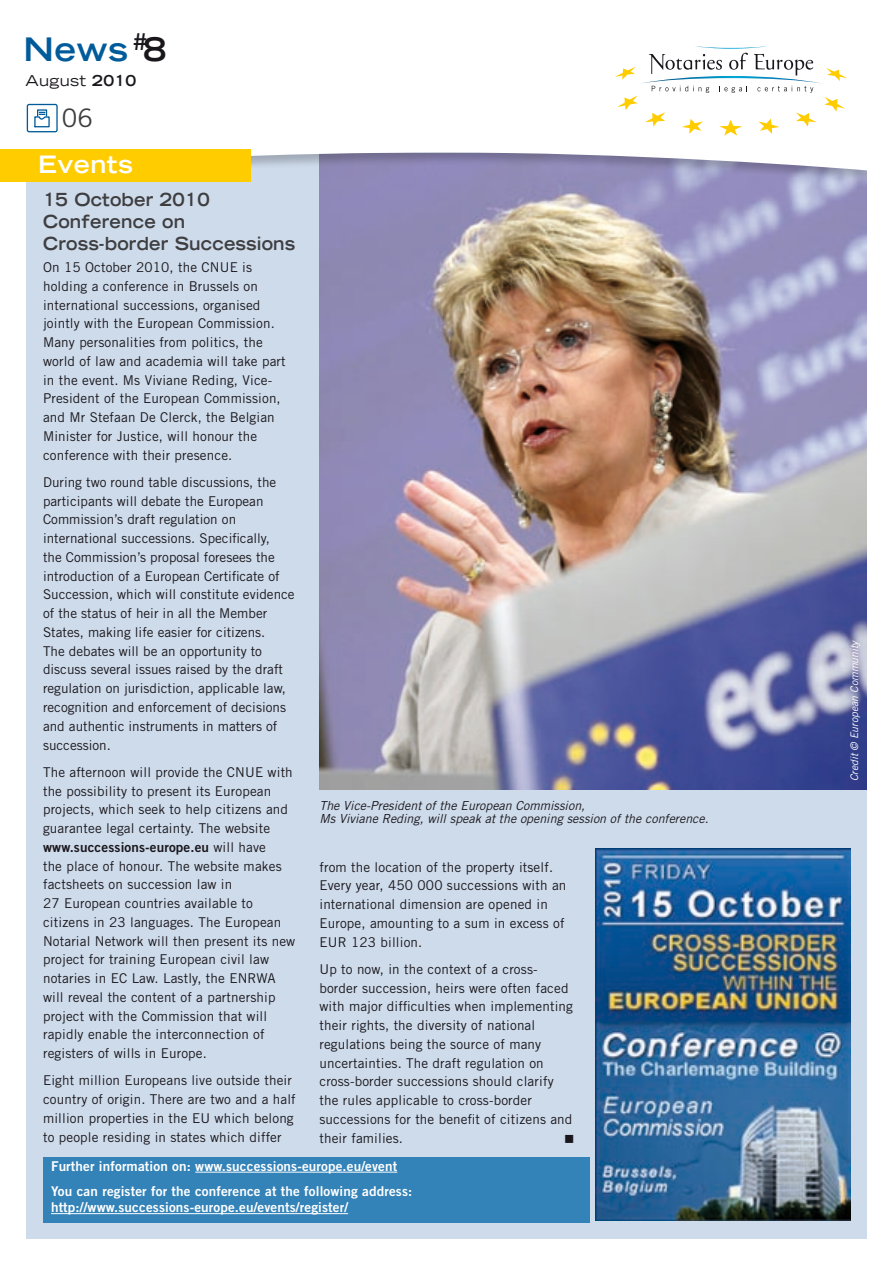
<style>
.page{position:relative;width:893px;height:1263px;background:#fff}
.page>*{position:absolute;margin:0;border:0;box-sizing:border-box;transform-origin:0 0}
.t1{font:700 expanded 32.4px "Trade Gothic LT Std";color:#005b9a}
.t2{font:25.5px "Trade Gothic LT Std";color:#3e3e40}
.t3{font:700 expanded 24px "Trade Gothic LT Std";letter-spacing:.02em;color:#fff}
.t4{font:700 expanded 18px/21.8px "Trade Gothic LT Std";letter-spacing:.01em;color:#3e3e40;scale:.95 1}
.t5{font:expanded 15px "Trade Gothic LT Std";letter-spacing:.02em;color:#1a171c}
.t6{font:13.8px "Wingdings";color:#1a171c}
.t7{font:13.5px/18.8px "Trade Gothic LT Std";letter-spacing:.01em;color:#1a171c}
.t8{font:13.5px/25px "Trade Gothic LT Std Bd 2";letter-spacing:.01em;color:#fff}
.t9{font:13.5px "Trade Gothic LT Std Bd 2";letter-spacing:.01em;color:#1a171c}
.t10{font:italic 12.45px/13.5px "Trade Gothic LT Std";color:#1a171c}
.t11{font:italic 10.5px "Trade Gothic LT Std";color:#fff}
.s1{color:#1a171c}
.s2{font-weight:700}
.s3{font-family:"Trade Gothic LT Std"}
</style>
<div class="page">
<div style="left:26px;top:151px;width:842px;height:1087px;background:#cedbeb"></div>
<img style="left:319px;top:188px;width:548px;height:601px">
<img style="left:595px;top:848px;width:255px;height:372px">
<div style="left:43px;top:1157px;width:546px;height:65px;background:#3383b9"></div>
<hr style="left:195px;top:1172px;width:202px;height:1px;background:#fff">
<hr style="left:51px;top:1213px;width:297px;height:1px;background:#fff">
<div style="left:25px;top:26px;width:868px;height:162px;background:#1a171c;opacity:.25"></div>
<svg style="left:26px;top:27px;width:867px;height:147px"></svg>
<svg style="left:615px;top:46px;width:232px;height:90px"></svg>
<div style="left:27px;top:104px;width:30px;height:28px;background:#fff;border-radius:2px"></div>
<div style="left:27px;top:104px;width:31px;height:28px;border:1px solid #005b9a;border-radius:2px"></div>
<svg style="left:37px;top:109px;width:10px;height:3px"></svg>
<svg style="left:34px;top:112px;width:16px;height:16px"></svg>
<div style="left:867px;top:157px;width:26px;height:1106px;background:#fff"></div>
<div style="left:0;top:150px;width:250px;height:32px;background:#fc0"></div>
<h1 class="t1" style="left:23px;top:28px;width:145px">News <sup>#</sup><span class="s1">8</span></h1>
<p class="t5" style="left:26px;top:71px;width:112px">August <span class="s2">2010</span></p>
<h2 class="t2" style="left:62px;top:102px;width:33px">06</h2>
<h3 class="t3" style="left:38px;top:148px;width:96px">Events</h3>
<h3 class="t4" style="left:43px;top:189px;width:267px">15 October 2010<br>Conference on<br>Cross-border Successions</h3>
<p class="t7" style="left:43px;top:258px;width:244px">On 15 October 2010, the CNUE is holding a conference in Brussels on international successions, organised jointly with the European Commission.<br>Many personalities from politics, the world of law and academia will take part in the event. Ms Viviane Reding, Vice-President of the European Commission, and Mr Stefaan De Clerck, the Belgian Minister for Justice, will honour the conference with their presence.</p>
<p class="t7" style="left:43px;top:473px;width:253px">During two round table discussions, the participants will debate the European Commission’s draft regulation on international successions. Specifically,<br>the Commission’s proposal foresees the introduction of a European Certificate of Succession, which will constitute evidence of the status of heir in all the Member States, making life easier for citizens.<br>The debates will be an opportunity to discuss several issues raised by the draft regulation on jurisdiction, applicable law, recognition and enforcement of decisions and authentic instruments in matters of succession.</p>
<p class="t7" style="left:43px;top:762px;width:251px">The afternoon will provide the CNUE with the possibility to present its European projects, which seek to help citizens and guarantee legal certainty. The website</p>
<p class="t9" style="left:43px;top:838px;width:224px">www.successions-europe.eu <span class="s3">will have</span></p>
<p class="t7" style="left:43px;top:856px;width:254px">the place of honour. The website makes factsheets on succession law in<br>27 European countries available to citizens in 23 languages. The European Notarial Network will then present its new project for training European civil law notaries in EC Law. Lastly, the ENRWA will reveal the content of a partnership project with the Commission that will rapidly enable the interconnection of registers of wills in Europe.</p>
<p class="t7" style="left:43px;top:1071px;width:254px">Eight million Europeans live outside their country of origin. There are two and a half million properties in the EU which belong to people residing in states which differ</p>
<p class="t10" style="left:319px;top:799px;width:391px">The Vice-President of the European Commission,<br>Ms Viviane Reding, will speak at the opening session of the conference.</p>
<p class="t7" style="left:319px;top:857px;width:248px">from the location of the property itself.<br>Every year, 450 000 successions with an international dimension are opened in Europe, amounting to a sum in excess of EUR 123 billion.</p>
<p class="t7" style="left:319px;top:959px;width:255px">Up to now, in the context of a cross&shy;border succession, heirs were often faced with major difficulties when implementing their rights, the diversity of national regulations being the source of many uncertainties. The draft regulation on cross-border successions should clarify the rules applicable to cross-border successions for the benefit of citizens and their families.</p>
<p class="t6" style="left:564px;top:1132px;width:12px">■</p>
<p class="t8" style="left:51px;top:1153px;width:363px">Further information on: www.successions-europe.eu/event<br>You can register for the conference at the following address:</p>
<p class="t8" style="left:51px;top:1195px;width:299px">http://www.successions-europe.eu/events/register/</p>
<p class="t11" style="left:848px;top:781px;width:143px;rotate:-90deg">Credit © European Community</p>
</div>
